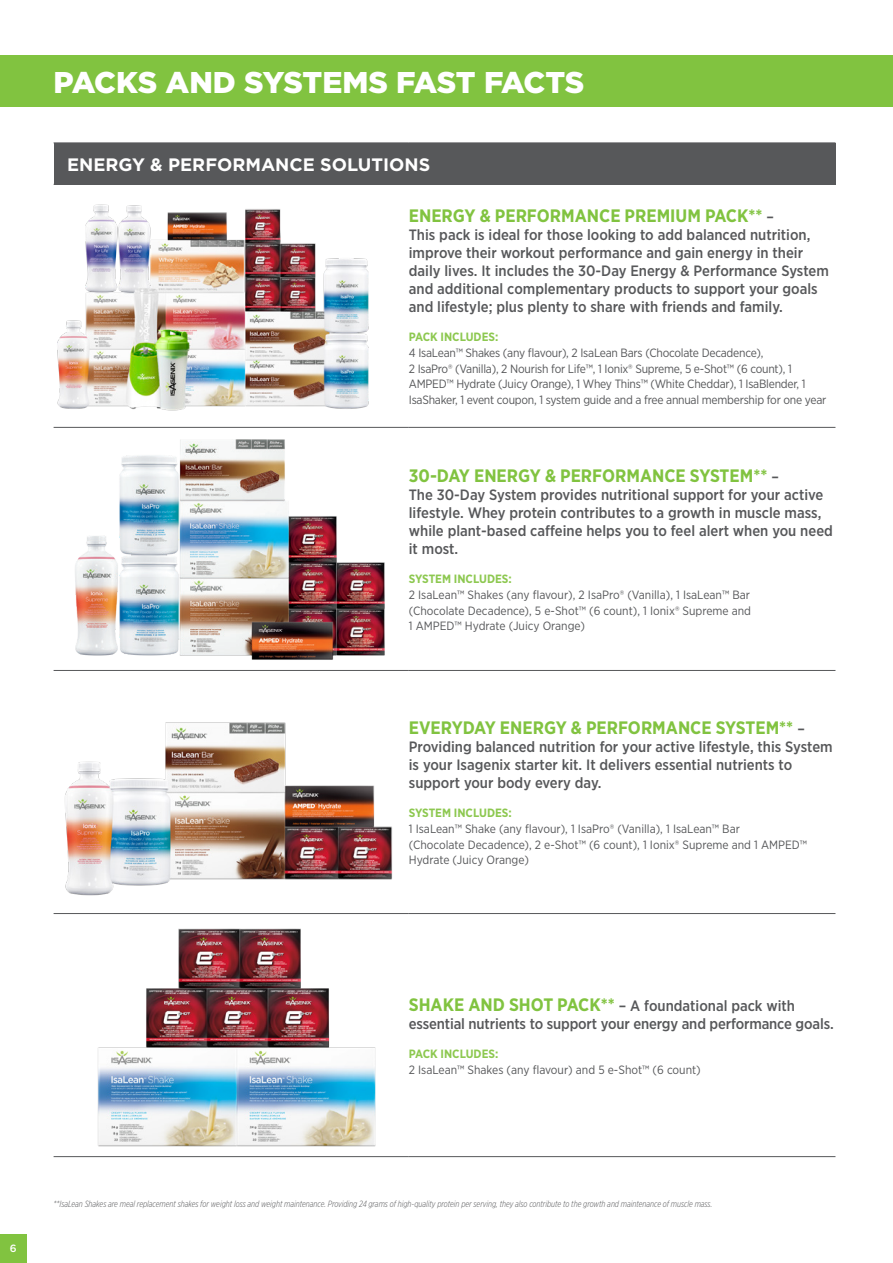
<style>
.page{position:relative;width:893px;height:1263px;background:#fff}
.page>*{position:absolute;margin:0;border:0;box-sizing:border-box;transform-origin:0 0}
.t1{font:900 30px "Gotham";letter-spacing:-.015em;color:#fff}
.Product_Name_Descrip{font:700 18px "Gotham Narrow";color:#81c340}
.Solution_Name{font:700 18px "Gotham";color:#fff}
.Product_Name_Descrip-2{font:500 15px/18px "Gotham Narrow";color:#57585a}
.Contents{font:12px/15.8px "Gotham Narrow";letter-spacing:-.02em;color:#57585a}
.Contents-2{font:12px/15.8px "Gotham Narrow";color:#57585a}
.Contents_subhead{font:700 12px "Gotham Narrow";color:#8dc850}
.t2{font:500 10.5px "Gotham";color:#fff}
.Disclaimer{font:italic 300 9px "Gotham X Narrow";color:#57585a}
.s1{font-weight:500;font-size:15px;color:#57585a}
.s2{font-weight:700;font-size:18px;color:#81c340}
</style>
<div class="page">
<div style="left:54px;top:143px;width:781px;height:41px;background:#57585a"></div>
<hr style="left:54px;top:184px;width:355px;height:1px;background:#57585a">
<hr style="left:409px;top:184px;width:426px;height:1px;background:#57585a">
<hr style="left:54px;top:427px;width:355px;height:1px;background:#57585a">
<hr style="left:409px;top:427px;width:426px;height:1px;background:#57585a">
<hr style="left:54px;top:670px;width:355px;height:1px;background:#57585a">
<hr style="left:409px;top:670px;width:426px;height:1px;background:#57585a">
<hr style="left:54px;top:913px;width:355px;height:1px;background:#57585a">
<hr style="left:409px;top:913px;width:426px;height:1px;background:#57585a">
<hr style="left:54px;top:1156px;width:355px;height:1px;background:#57585a">
<hr style="left:409px;top:1156px;width:426px;height:1px;background:#57585a">
<img style="left:75px;top:439px;width:310px;height:221px">
<img style="left:65px;top:722px;width:327px;height:174px">
<img style="left:97px;top:928px;width:279px;height:219px">
<img style="left:57px;top:204px;width:312px;height:207px">
<div style="left:0;top:1234px;width:27px;height:29px;background:#81c340"></div>
<div style="left:0;top:56px;width:892px;height:51px;background:#81c340"></div>
<hr style="left:892px;top:56px;width:1px;height:51px;background:#81c340">
<p class="t1" style="left:54px;top:61px;width:532px">PACKS AND SYSTEMS FAST FACTS</p>
<p class="Solution_Name" style="left:67px;top:152px;width:365px">ENERGY &amp; PERFORMANCE SOLUTIONS</p>
<p class="Product_Name_Descrip" style="left:409px;top:204px;width:367px">ENERGY &amp; PERFORMANCE PREMIUM PACK** <span class="s1">–</span></p>
<p class="Product_Name_Descrip-2" style="left:409px;top:225px;width:421px">This pack is ideal for those looking to add balanced nutrition, improve their workout performance and gain energy in their daily lives. It includes the 30-Day Energy &amp; Performance System and additional complementary products to support your goals and lifestyle; plus plenty to share with friends and family.</p>
<p class="Contents_subhead" style="left:409px;top:329px;width:91px">PACK INCLUDES:</p>
<p class="Contents" style="left:409px;top:345px;width:419px">4 IsaLean™ Shakes (any flavour), 2 IsaLean Bars (Chocolate Decadence),<br>2 IsaPro® (Vanilla), 2 Nourish for Life™, 1 Ionix® Supreme, 5 e-Shot™ (6 count), 1<br>AMPED™ Hydrate (Juicy Orange), 1 Whey Thins™ (White Cheddar), 1 IsaBlender, 1<br>IsaShaker, 1 event coupon, 1 system guide and a free annual membership for one year</p>
<p class="Product_Name_Descrip" style="left:409px;top:464px;width:372px">30-DAY ENERGY &amp; PERFORMANCE SYSTEM** <span class="s1">–</span></p>
<p class="Product_Name_Descrip-2" style="left:409px;top:485px;width:425px">The 30-Day System provides nutritional support for your active lifestyle. Whey protein contributes to a growth in muscle mass, while plant-based caffeine helps you to feel alert when you need it most.</p>
<p class="Contents_subhead" style="left:409px;top:571px;width:104px">SYSTEM INCLUDES:</p>
<p class="Contents" style="left:409px;top:586px;width:344px;text-align:justify">2 IsaLean™ Shakes (any flavour), 2 IsaPro® (Vanilla), 1 IsaLean™ Bar (Chocolate Decadence), 5 e-Shot™ (6 count), 1 Ionix® Supreme and 1 AMPED™ Hydrate (Juicy Orange)</p>
<p class="Product_Name_Descrip" style="left:409px;top:716px;width:397px">EVERYDAY ENERGY &amp; PERFORMANCE SYSTEM** <span class="s1">–</span></p>
<p class="Product_Name_Descrip-2" style="left:409px;top:737px;width:425px">Providing balanced nutrition for your active lifestyle, this System is your Isagenix starter kit. It delivers essential nutrients to support your body every day.</p>
<p class="Contents_subhead" style="left:409px;top:805px;width:104px">SYSTEM INCLUDES:</p>
<p class="Contents-2" style="left:409px;top:821px;width:400px">1 IsaLean™ Shake (any flavour), 1 IsaPro® (Vanilla), 1 IsaLean™ Bar<br>(Chocolate Decadence), 2 e-Shot™ (6 count), 1 Ionix® Supreme and 1 AMPED™<br>Hydrate (Juicy Orange)</p>
<p class="Product_Name_Descrip-2" style="left:409px;top:996px;width:426px"><span class="s2">SHAKE AND SHOT PACK**</span> – A foundational pack with essential nutrients to support your energy and performance goals.</p>
<p class="Contents_subhead" style="left:409px;top:1046px;width:91px">PACK INCLUDES:</p>
<p class="Contents-2" style="left:409px;top:1061px;width:293px">2 IsaLean™ Shakes (any flavour) and 5 e-Shot™ (6 count)</p>
<p class="t2" style="left:10px;top:1241px;width:8px">6</p>
<p class="Disclaimer" style="left:54px;top:1199px;width:660px">**IsaLean Shakes are meal replacement shakes for weight loss and weight maintenance. Providing 24 grams of high-quality protein per serving, they also contribute to the growth and maintenance of muscle mass.</p>
</div>
